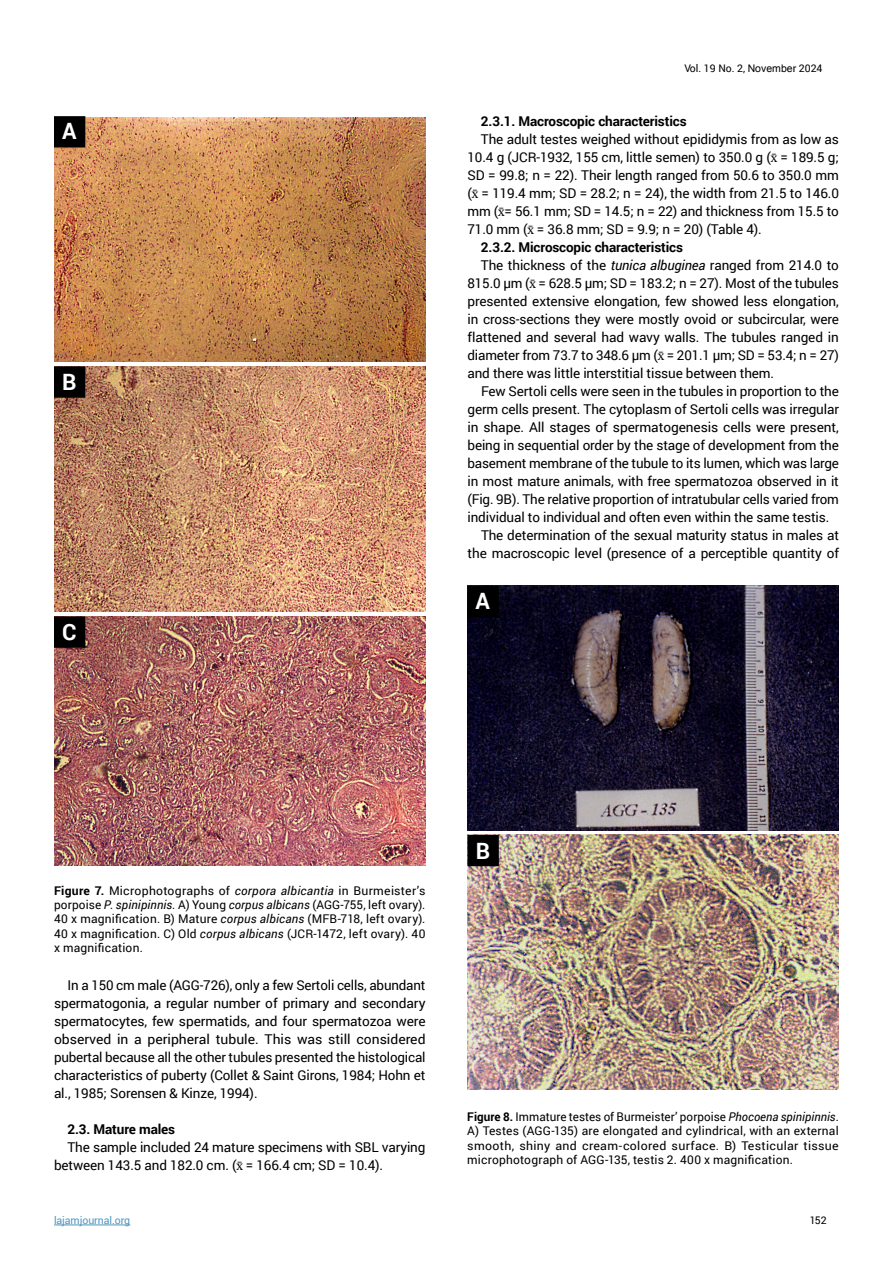
<style>
.page{position:relative;width:893px;height:1263px;background:#fff}
.page>*{position:absolute;margin:0;border:0;box-sizing:border-box;transform-origin:0 0}
.t1{font:700 22.5px "Roboto";color:#fff}
.Princ{font:13.5px/18px "Roboto";letter-spacing:-.01em;color:#000;text-align:justify}
.Princ-2{font:700 13.5px "Roboto";letter-spacing:-.01em;color:#000}
._8pt_just{font:12px/14.4px "Roboto";letter-spacing:.015em;color:#000;text-align:justify}
.t2{font:10.5px "Roboto";color:#000}
.t3{font:10.5px "Roboto";letter-spacing:-.005em;color:#4e97bd}
.s1{font-family:"Arial"}
.s2{font-family:"STIX Two Math"}
.s3{font-style:italic}
.s4{font-weight:700}
</style>
<div class="page">
<hr style="left:54px;top:1225px;width:76px;height:1px;background:#4e97bd">
<img style="left:54px;top:117px;width:371px;height:245px">
<img style="left:54px;top:366px;width:371px;height:246px">
<img style="left:54px;top:616px;width:371px;height:249px">
<div style="left:55px;top:117px;width:30px;height:30px;background:#000"></div>
<div style="left:54px;top:116px;width:31px;height:31px;border:2px solid #000"></div>
<div style="left:55px;top:367px;width:30px;height:30px;background:#000"></div>
<div style="left:54px;top:366px;width:31px;height:32px;border:2px solid #000"></div>
<div style="left:55px;top:617px;width:30px;height:30px;background:#000"></div>
<div style="left:54px;top:616px;width:31px;height:32px;border:2px solid #000"></div>
<img style="left:467px;top:586px;width:372px;height:244px">
<img style="left:467px;top:835px;width:372px;height:254px">
<div style="left:468px;top:587px;width:30px;height:30px;background:#000"></div>
<div style="left:467px;top:586px;width:32px;height:32px;border:2px solid #000"></div>
<div style="left:468px;top:835px;width:30px;height:30px;background:#000"></div>
<div style="left:467px;top:835px;width:32px;height:31px;border:2px solid #000"></div>
<p class="t1" style="left:62px;top:115px;width:16px">A</p>
<p class="t1" style="left:62px;top:366px;width:16px">B</p>
<p class="t1" style="left:62px;top:616px;width:16px">C</p>
<p class="t2" style="left:684px;top:61px;width:140px">Vol. 19 No. 2, <span class="s1">Novembe</span>r 2024</p>
<p class="Princ-2" style="left:481px;top:112px;width:207px">2.3.1. Macroscopic characteristics</p>
<p class="Princ" style="left:467px;top:130px;width:373px;text-indent:14px">The adult testes weighed without epididymis from as low as 10.4 g (JCR-1932, 155 cm, little semen) to 350.0 g (<span class="s2">x̄</span>= 189.5 g; SD = 99.8; n = 22). Their length ranged from 50.6 to 350.0 mm (<span class="s2">x̄</span>= 119.4 mm; SD = 28.2; n = 24), the width from 21.5 to 146.0 mm (<span class="s2">x̄</span>= 56.1 mm; SD = 14.5; n = 22) and thickness from 15.5 to 71.0 mm (<span class="s2">x̄</span>= 36.8 mm; SD = 9.9; n = 20) (Table 4).</p>
<p class="Princ-2" style="left:481px;top:238px;width:204px">2.3.2. Microscopic characteristics</p>
<p class="Princ" style="left:467px;top:256px;width:373px;text-indent:13px">The thickness of the <span class="s3">tunica albuginea</span> ranged from 214.0 to 815.0 µm (<span class="s2">x̄</span>= 628.5 µm; SD = 183.2; n = 27). Most of the tubules presented extensive elongation, few showed less elongation, in cross-sections they were mostly ovoid or subcircular, were flattened and several had wavy walls. The tubules ranged in diameter from 73.7 to 348.6 µm (<span class="s2">x̄</span>= 201.1 µm; SD = 53.4; n = 27) and there was little interstitial tissue between them.</p>
<p class="Princ" style="left:467px;top:382px;width:373px;text-indent:14px">Few Sertoli cells were seen in the tubules in proportion to the germ cells present. The cytoplasm of Sertoli cells was irregular in shape. All stages of spermatogenesis cells were present, being in sequential order by the stage of development from the basement membrane of the tubule to its lumen, which was large in most mature animals, with free spermatozoa observed in it (Fig. 9B). The relative proportion of intratubular cells varied from individual to individual and often even within the same testis.</p>
<p class="Princ" style="left:467px;top:526px;width:373px;text-align:right">The determination of the sexual maturity status in males at the macroscopic level (presence of a perceptible quantity of</p>
<p class="t1" style="left:475px;top:586px;width:16px">A</p>
<p class="_8pt_just" style="left:54px;top:883px;width:373px"><span class="s4">Figure 7.</span> Microphotographs of <span class="s3">corpora albicantia</span> in Burmeister’s porpoise <span class="s3">P. spinipinnis</span>. A) Young <span class="s3">corpus albicans</span> (AGG-755, left ovary).<br>40 x magnification. B) Mature <span class="s3">corpus albicans</span> (MFB-718, left ovary).<br>40 x magnification. C) Old <span class="s3">corpus albicans</span> (JCR-1472, left ovary). 40 x magnification.</p>
<p class="Princ" style="left:54px;top:976px;width:373px;text-indent:14px">In a 150 cm male (AGG-726), only a few Sertoli cells, abundant spermatogonia, a regular number of primary and secondary spermatocytes, few spermatids, and four spermatozoa were observed in a peripheral tubule. This was still considered pubertal because all the other tubules presented the histological characteristics of puberty (Collet &amp; Saint Girons, 1984; Hohn et al., 1985; Sorensen &amp; Kinze, 1994).</p>
<p class="Princ-2" style="left:68px;top:1120px;width:109px">2.3. Mature males</p>
<p class="Princ" style="left:54px;top:1138px;width:373px;text-indent:14px">The sample included 24 mature specimens with SBL varying between 143.5 and 182.0 cm. (<span class="s2">x̄</span>= 166.4 cm; SD = 10.4).</p>
<p class="t3" style="left:54px;top:1213px;width:78px">lajamjournal.org</p>
<p class="t1" style="left:476px;top:835px;width:16px">B</p>
<p class="_8pt_just" style="left:467px;top:1109px;width:373px"><span class="s4">Figure 8.</span> Immature testes of Burmeister’ porpoise <span class="s3">Phocoena spinipinnis</span>.<br>A) Testes (AGG-135) are elongated and cylindrical, with an external smooth, shiny and cream-colored surface. B) Testicular tissue microphotograph of AGG-135, testis 2. 400 x magnification.</p>
<p class="t2" style="left:810px;top:1213px;width:19px">152</p>
</div>
